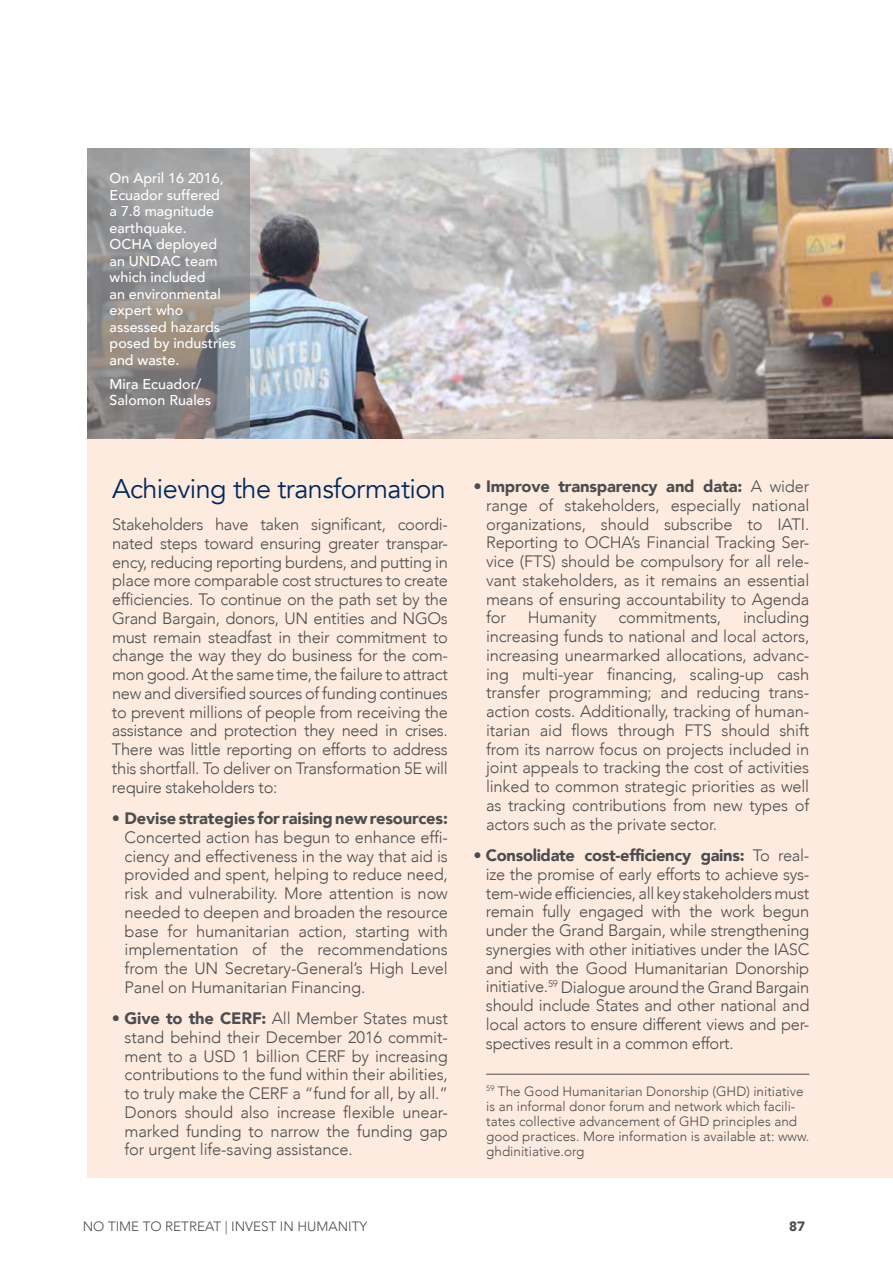
<style>
.page{position:relative;width:893px;height:1263px;background:#fff}
.page>*{position:absolute;margin:0;border:0;box-sizing:border-box;transform-origin:0 0}
.t1{font:27px "Avenir";letter-spacing:-.02em;color:#002a5c}
.t2{font:300 16.5px/18.8px "Avenir";letter-spacing:-.01em;color:#4d4d4f;text-align:justify}
.t3{font:900 16.5px "Avenir";letter-spacing:-.01em;color:#4d4d4f}
.t4{font:500 14.25px/16.5px "Avenir";color:#fff}
.t5{font:300 13.5px/15px "Avenir";color:#4d4d4f}
.t6{font:900 13.5px "Avenir";color:#4d4d4f}
.s1{font-weight:900}
</style>
<div class="page">
<div style="left:87px;top:438px;width:806px;height:740px;background:#feebdf"></div>
<img style="left:249px;top:149px;width:644px;height:289px">
<svg style="left:87px;top:149px;width:162px;height:289px;background:#939191"></svg>
<hr style="left:486px;top:1074px;width:323px;height:1px;background:#4d4d4f">
<p class="t4" style="left:110px;top:169px;width:128px">On April 16 2016,<br>Ecuador suffered<br>a 7.8 magnitude earthquake.<br>OCHA deployed<br>an UNDAC team which included<br>an environmental expert who assessed hazards posed by industries and waste.</p>
<p class="t4" style="left:110px;top:375px;width:103px">Mira Ecuador/<br>Salomon Ruales</p>
<h1 class="t1" style="left:112px;top:473px;width:335px">Achieving the transformation</h1>
<p class="t2" style="left:112px;top:515px;width:338px">Stakeholders have taken significant, coordi&shy;nated steps toward ensuring greater transpar&shy;ency, reducing reporting burdens, and putting in place more comparable cost structures to create efficiencies. To continue on the path set by the Grand Bargain, donors, UN entities and NGOs must remain steadfast in their commitment to change the way they do business for the com&shy;mon good. At the same time, the failure to attract new and diversified sources of funding continues to prevent millions of people from receiving the assistance and protection they need in crises.<br>There was little reporting on efforts to address this shortfall. To deliver on Transformation 5E will require stakeholders to:</p>
<p class="t3" style="left:112px;top:804px;width:337px">• Devise strategies for raising new resources:</p>
<p class="t2" style="left:125px;top:828px;width:325px">Concerted action has begun to enhance effi&shy;ciency and effectiveness in the way that aid is provided and spent, helping to reduce need, risk and vulnerability. More attention is now needed to deepen and broaden the resource base for humanitarian action, starting with implementation of the recommendations from the UN Secretary-General’s High Level Panel on Humanitarian Financing.</p>
<p class="t2" style="left:125px;top:1009px;width:325px;text-indent:-13px"><span class="s1">• Give to the CERF:</span> All Member States must stand behind their December 2016 commit&shy;ment to a USD 1 billion CERF by increasing contributions to the fund within their abilities, to truly make the CERF a “fund for all, by all.” Donors should also increase flexible unear&shy;marked funding to narrow the funding gap for urgent life-saving assistance.</p>
<p class="t2" style="left:486px;top:477px;width:325px;text-indent:-13px"><span class="s1">• Improve transparency and data:</span> A wider range of stakeholders, especially national organizations, should subscribe to IATI.<br>Reporting to OCHA’s Financial Tracking Ser&shy;vice (FTS) should be compulsory for all rele&shy;vant stakeholders, as it remains an essential means of ensuring accountability to Agenda for</p>
<p class="t2" style="left:486px;top:608px;width:325px;text-indent:257px">including increasing funds to national and local actors, increasing unearmarked allocations, advanc&shy;ing multi-year financing, scaling-up cash transfer programming; and reducing trans&shy;action costs. Additionally, tracking of human&shy;itarian aid flows through FTS should shift from its narrow focus on projects included in joint appeals to tracking the cost of activities linked to common strategic priorities as well as tracking contributions from new types of actors such as the private sector.</p>
<p class="t2" style="left:486px;top:846px;width:325px;text-indent:-12px"><span class="s1">• Consolidate cost-efficiency gains:</span> To real&shy;ize the promise of early efforts to achieve sys&shy;tem-wide efficiencies, all key stakeholders must remain fully engaged with the work begun under the Grand Bargain, while strengthening synergies with other initiatives under the IASC and with the Good Humanitarian Donorship initiative.<sup>59</sup> Dialogue around the Grand Bargain should include States and other national and local actors to ensure different views and per&shy;spectives result in a common effort.</p>
<p class="t2" style="left:528px;top:608px;width:70px">Humanity</p>
<p class="t2" style="left:618px;top:608px;width:104px">commitments,</p>
<p class="t5" style="left:486px;top:1084px;width:325px"><sup>59</sup> The Good Humanitarian Donorship (GHD) initiative is an informal donor forum and network which facili&shy;tates collective advancement of GHD principles and good practices. More information is available at: www. ghdinitiative.org</p>
<p class="t5" style="left:83px;top:1219px;width:286px">No time to retreat | I NVEST I N HUMANITY</p>
<p class="t6" style="left:789px;top:1215px;width:17px">87</p>
</div>
